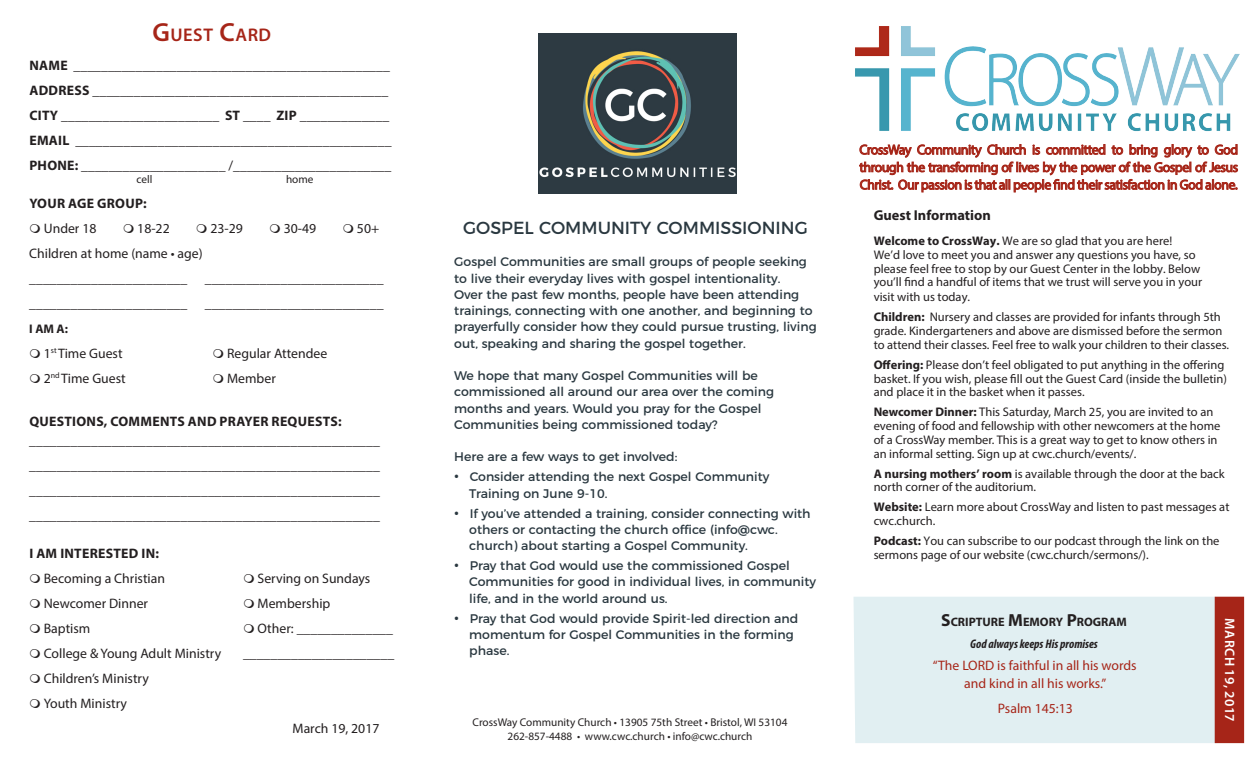
<style>
.page{position:relative;width:1260px;height:765px;background:#fff}
.page>*{position:absolute;margin:0;border:0;box-sizing:border-box;transform-origin:0 0}
.headings{font:600 18.38px "Myriad Pro";letter-spacing:.03em;color:#a62518}
.t1{font:17.5px "Montserrat";color:#2a3840}
.Welcome{font:700 14.38px "Myriad Pro";color:#231f20}
.t2{font:13.75px "Myriad Pro";color:#231f20}
.MissionStatement{font:13.75px/17.5px "Myriad Pro";letter-spacing:-.03em;color:#a62518;text-align:justify}
.t3{font:700 13.75px "Myriad Pro";letter-spacing:.02em;color:#231f20}
.MemoryVerse{font:13.75px/17.5px "Myriad Pro";color:#a62518;text-align:center}
.headings-2{font:600 13.75px "Myriad Pro";letter-spacing:.025em;color:#fff}
.Welcome-2{font:12.5px/13.8px "Myriad Pro";color:#231f20}
.t4{font:12.5px/16.2px "Montserrat";color:#2a3840}
.MemoryVerse-2{font:italic 700 condensed 12.5px "Myriad Pro";color:#231f20}
.t5{font:700 12.5px "Myriad Pro";color:#231f20}
.MemoryVerse-3{font:700 12.25px "Myriad Pro";color:#231f20}
.Address_Line{font:11.25px "Myriad Pro";color:#231f20}
.s1{font-size:26.25px}
.s2{font-weight:700}
.s3{font-size:17.5px}
</style>
<div class="page">
<div style="left:853px;top:597px;width:362px;height:146px;background:#e1eff2"></div>
<img style="left:538px;top:34px;width:198px;height:160px">
<svg style="left:859px;top:144px;width:379px;height:49px"></svg>
<img style="left:855px;top:26px;width:385px;height:105px">
<div style="left:1215px;top:597px;width:28px;height:145px;background:#a62518"></div>
<div style="left:1215px;top:597px;width:29px;height:146px;border:1px solid #a62518"></div>
<p class="headings" style="left:153px;top:23px;width:120px"><span class="s1">G</span>UEST <span class="s1">C</span>ARD</p>
<p class="t2" style="left:29px;top:57px;width:362px"><span class="s2">NAME</span> ______________________________________________</p>
<p class="t2" style="left:29px;top:82px;width:360px"><span class="s2">ADDRESS</span> ___________________________________________</p>
<p class="t2" style="left:29px;top:107px;width:361px"><span class="s2">CITY</span> _______________________ <span class="s2">ST</span> ____ <span class="s2">ZIP</span> _____________</p>
<p class="t2" style="left:29px;top:132px;width:364px"><span class="s2">EMAIL</span> ______________________________________________</p>
<p class="t2" style="left:29px;top:157px;width:364px"><span class="s2">PHONE:</span> _____________________ /_______________________</p>
<p class="Address_Line" style="left:137px;top:172px;width:17px">cell</p>
<p class="Address_Line" style="left:286px;top:172px;width:29px">home</p>
<p class="t3" style="left:29px;top:194px;width:119px">YOUR AGE GROUP:</p>
<p class="t2" style="left:44px;top:219px;width:54px">Under 18</p>
<p class="t2" style="left:137px;top:219px;width:34px">18-22</p>
<p class="t2" style="left:211px;top:219px;width:34px">23-29</p>
<p class="t2" style="left:284px;top:219px;width:34px">30-49</p>
<p class="t2" style="left:357px;top:219px;width:24px">50+</p>
<p class="t2" style="left:29px;top:244px;width:175px">Children at home (name • age)</p>
<p class="t2" style="left:29px;top:269px;width:160px">_______________________</p>
<p class="t2" style="left:205px;top:269px;width:180px">__________________________</p>
<p class="t2" style="left:29px;top:294px;width:160px">_______________________</p>
<p class="t2" style="left:205px;top:294px;width:180px">__________________________</p>
<p class="t5" style="left:29px;top:320px;width:40px">I AM A:</p>
<p class="t2" style="left:44px;top:344px;width:80px">1<sup>st</sup> Time Guest</p>
<p class="t2" style="left:227px;top:344px;width:102px">Regular Attendee</p>
<p class="t2" style="left:44px;top:369px;width:83px">2<sup>nd</sup> Time Guest</p>
<p class="t2" style="left:227px;top:369px;width:50px">Member</p>
<p class="t3" style="left:29px;top:413px;width:314px">QUESTIONS, COMMENTS AND PRAYER REQUESTS:</p>
<p class="t2" style="left:29px;top:432px;width:352px">___________________________________________________</p>
<p class="t2" style="left:29px;top:457px;width:352px">___________________________________________________</p>
<p class="t2" style="left:29px;top:482px;width:352px">___________________________________________________</p>
<p class="t2" style="left:29px;top:507px;width:352px">___________________________________________________</p>
<p class="t3" style="left:29px;top:544px;width:131px">I AM INTERESTED IN:</p>
<p class="t2" style="left:44px;top:569px;width:123px">Becoming a Christian</p>
<p class="t2" style="left:258px;top:569px;width:114px">Serving on Sundays</p>
<p class="t2" style="left:44px;top:594px;width:106px">Newcomer Dinner</p>
<p class="t2" style="left:258px;top:594px;width:74px">Membership</p>
<p class="t2" style="left:44px;top:619px;width:48px">Baptism</p>
<p class="t2" style="left:258px;top:619px;width:137px">Other: ______________</p>
<p class="t2" style="left:44px;top:644px;width:179px">College &amp; Young Adult Ministry</p>
<p class="t2" style="left:243px;top:644px;width:153px">______________________</p>
<p class="t2" style="left:44px;top:669px;width:107px">Children’s Ministry</p>
<p class="t2" style="left:44px;top:694px;width:85px">Youth Ministry</p>
<p class="t2" style="left:293px;top:719px;width:88px">March 19, 2017</p>
<p class="t1" style="left:463px;top:214px;width:346px">GOSPEL COMMUNITY COMMISSIONING</p>
<p class="t4" style="left:454px;top:253px;width:364px">Gospel Communities are small groups of people seeking to live their everyday lives with gospel intentionality.<br>Over the past few months, people have been attending trainings, connecting with one another, and beginning to prayerfully consider how they could pursue trusting, living out, speaking and sharing the gospel together.</p>
<p class="t4" style="left:454px;top:366px;width:321px">We hope that many Gospel Communities will be commissioned all around our area over the coming months and years. Would you pray for the Gospel Communities being commissioned today?</p>
<p class="t4" style="left:454px;top:448px;width:225px">Here are a few ways to get involved:</p>
<p class="t4" style="left:469px;top:468px;width:302px;text-indent:-15px"><span class="s3">•</span> Consider attending the next Gospel Community<br>Training on June 9-10.</p>
<p class="t4" style="left:469px;top:504px;width:343px;text-indent:-15px"><span class="s3">•</span> If you’ve attended a training, consider connecting with others or contacting the church office (info@cwc. church) about starting a Gospel Community.</p>
<p class="t4" style="left:469px;top:556px;width:348px;text-indent:-15px"><span class="s3">•</span> Pray that God would use the commissioned Gospel<br>Communities for good in individual lives, in community life, and in the world around us.</p>
<p class="t4" style="left:469px;top:609px;width:330px;text-indent:-15px"><span class="s3">•</span> Pray that God would provide Spirit-led direction and momentum for Gospel Communities in the forming phase.</p>
<p class="Address_Line" style="left:473px;top:715px;width:316px">CrossWay Community Church • 13905 75th Street • Bristol, WI 53104</p>
<p class="Address_Line" style="left:508px;top:729px;width:246px">262-857-4488 • www.cwc.church • info@cwc.church</p>
<p class="MissionStatement" style="left:859px;top:141px;width:380px">CrossWay Community Church is committed to bring glory to God through the transforming of lives by the power of the Gospel of Jesus Christ. Our passion is that all people find their satisfaction in God alone.</p>
<p class="Welcome" style="left:874px;top:206px;width:119px">Guest Information</p>
<p class="Welcome-2" style="left:874px;top:234px;width:330px"><span class="s2">Welcome to CrossWay.</span> We are so glad that you are here!<br>We’d love to meet you and answer any questions you have, so please feel free to stop by our Guest Center in the lobby. Below you’ll find a handful of items that we trust will serve you in your</p>
<p class="Welcome-2" style="left:874px;top:287px;width:349px;line-height:20px">visit with us today.<br><span class="s2">Children:</span> Nursery and classes are provided for infants through 5th</p>
<p class="Welcome-2" style="left:874px;top:324px;width:357px">grade. Kindergarteners and above are dismissed before the sermon to attend their classes. Feel free to walk your children to their classes.</p>
<p class="Welcome-2" style="left:874px;top:357px;width:355px"><span class="s2">Offering:</span> Please don’t feel obligated to put anything in the offering basket. If you wish, please fill out the Guest Card (inside the bulletin) and place it in the basket when it passes.</p>
<p class="Welcome-2" style="left:874px;top:405px;width:348px"><span class="s2">Newcomer Dinner:</span> This Saturday, March 25, you are invited to an evening of food and fellowship with other newcomers at the home of a CrossWay member. This is a great way to get to know others in an informal setting. Sign up at cwc.church/events/.</p>
<p class="Welcome-2" style="left:874px;top:466px;width:352px"><span class="s2">A nursing mothers’ room</span> is available through the door at the back north corner of the auditorium.</p>
<p class="Welcome-2" style="left:874px;top:500px;width:357px"><span class="s2">Website:</span> Learn more about CrossWay and listen to past messages at cwc.church.</p>
<p class="Welcome-2" style="left:874px;top:534px;width:347px"><span class="s2">Podcast:</span> You can subscribe to our podcast through the link on the sermons page of our website (cwc.church/sermons/).</p>
<p class="MemoryVerse-3" style="left:941px;top:614px;width:186px"><span class="s3">S</span>CRIPTURE <span class="s3">M</span>EMORY <span class="s3">P</span>ROGRAM</p>
<p class="MemoryVerse-2" style="left:970px;top:636px;width:129px">God always keeps His promises</p>
<p class="MemoryVerse" style="left:933px;top:656px;width:205px">“The LORD is faithful in all his words and kind in all his works.”</p>
<p class="MemoryVerse" style="left:998px;top:699px;width:76px">Psalm 145:13</p>
<p class="headings-2" style="left:1238px;top:618px;width:105px;rotate:90deg">MARCH 19, 2017</p>
</div>
